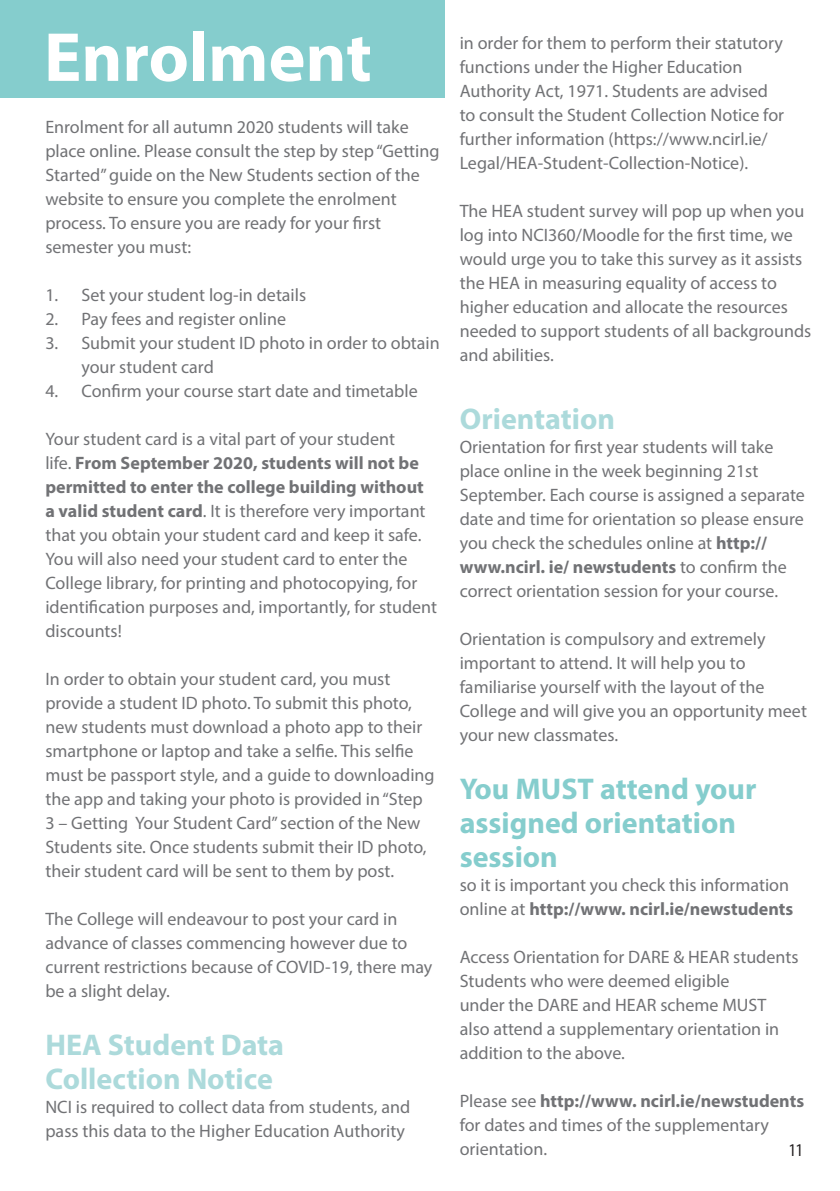
<style>
.page{position:relative;width:840px;height:1191px;background:#fff}
.page>*{position:absolute;margin:0;border:0;box-sizing:border-box;transform-origin:0 0}
.t1{font:700 70px "Myriad Pro";color:#fff}
.t2{font:700 30px/34px "Myriad Pro";color:#85cdcd}
.t3{font:700 30px/34px "Myriad Pro";color:#acdadb}
.t4{font:18px/24px "Myriad Pro";color:#717275}
.t5{font:condensed 18px "Myriad Pro";color:#231f20}
.s1{font-weight:700}
</style>
<div class="page">
<div style="left:0;top:0;width:444px;height:98px;background:#85cdcd"></div>
<h1 class="t1" style="left:44px;top:12px;width:329px">Enrolment</h1>
<p class="t4" style="left:45px;top:114px;width:395px">Enrolment for all autumn 2020 students will take place online. Please consult the step by step “Getting Started” guide on the New Students section of the website to ensure you complete the enrolment process. To ensure you are ready for your first semester you must:</p>
<p class="t4" style="left:45px;top:282px;width:262px">1. Set your student log-in details</p>
<p class="t4" style="left:45px;top:306px;width:242px">2. Pay fees and register online</p>
<p class="t4" style="left:81px;top:330px;width:360px;text-indent:-36px">3. Submit your student ID photo in order to obtain your student card</p>
<p class="t4" style="left:45px;top:378px;width:373px">4. Confirm your course start date and timetable</p>
<p class="t4" style="left:45px;top:426px;width:393px">Your student card is a vital part of your student<br>life. <span class="s1">From September 2020, students will not be permitted to enter the college building without a valid student card</span>. It is therefore very important that you obtain your student card and keep it safe.<br>You will also need your student card to enter the College library, for printing and photocopying, for identification purposes and, importantly, for student discounts!</p>
<p class="t4" style="left:45px;top:666px;width:390px">In order to obtain your student card, you must provide a student ID photo. To submit this photo, new students must download a photo app to their smartphone or laptop and take a selfie. This selfie must be passport style, and a guide to downloading the app and taking your photo is provided in “Step 3 – Getting Your Student Card” section of the New Students site. Once students submit their ID photo, their student card will be sent to them by post.</p>
<p class="t4" style="left:45px;top:906px;width:388px">The College will endeavour to post your card in advance of classes commencing however due to current restrictions because of COVID-19, there may be a slight delay.</p>
<h2 class="t3" style="left:45px;top:1026px;width:240px">HEA Student Data<br>Collection Notice</h2>
<p class="t4" style="left:45px;top:1094px;width:366px">NCI is required to collect data from students, and pass this data to the Higher Education Authority</p>
<p class="t4" style="left:459px;top:30px;width:326px">in order for them to perform their statutory functions under the Higher Education Authority Act, 1971. Students are advised to consult the Student Collection Notice for further information (https://www.ncirl.ie/ Legal/HEA-Student-Collection-Notice).</p>
<p class="t4" style="left:459px;top:198px;width:353px">The HEA student survey will pop up when you log into NCI360/Moodle for the first time, we would urge you to take this survey as it assists the HEA in measuring equality of access to higher education and allocate the resources needed to support students of all backgrounds and abilities.</p>
<h2 class="t3" style="left:459px;top:401px;width:157px">Orientation</h2>
<p class="t4" style="left:459px;top:434px;width:346px">Orientation for first year students will take place online in the week beginning 21st September. Each course is assigned a separate date and time for orientation so please ensure you check the schedules online at <span class="s1">http:// www.ncirl. ie/ newstudents</span> to confirm the correct orientation session for your course.</p>
<p class="t4" style="left:459px;top:626px;width:348px">Orientation is compulsory and extremely important to attend. It will help you to familiarise yourself with the layout of the College and will give you an opportunity meet your new classmates.</p>
<h2 class="t2" style="left:459px;top:771px;width:298px">You MUST attend your assigned orientation session</h2>
<p class="t4" style="left:459px;top:872px;width:335px">so it is important you check this information online at <span class="s1">http://www. ncirl.ie/newstudents</span></p>
<p class="t4" style="left:459px;top:944px;width:340px">Access Orientation for DARE &amp; HEAR students Students who were deemed eligible<br>under the DARE and HEAR scheme MUST also attend a supplementary orientation in addition to the above.</p>
<p class="t4" style="left:459px;top:1088px;width:346px">Please see <span class="s1">http://www. ncirl.ie/newstudents </span>for dates and times of the supplementary orientation.</p>
<p class="t5" style="left:788px;top:1139px;width:15px">11</p>
</div>
